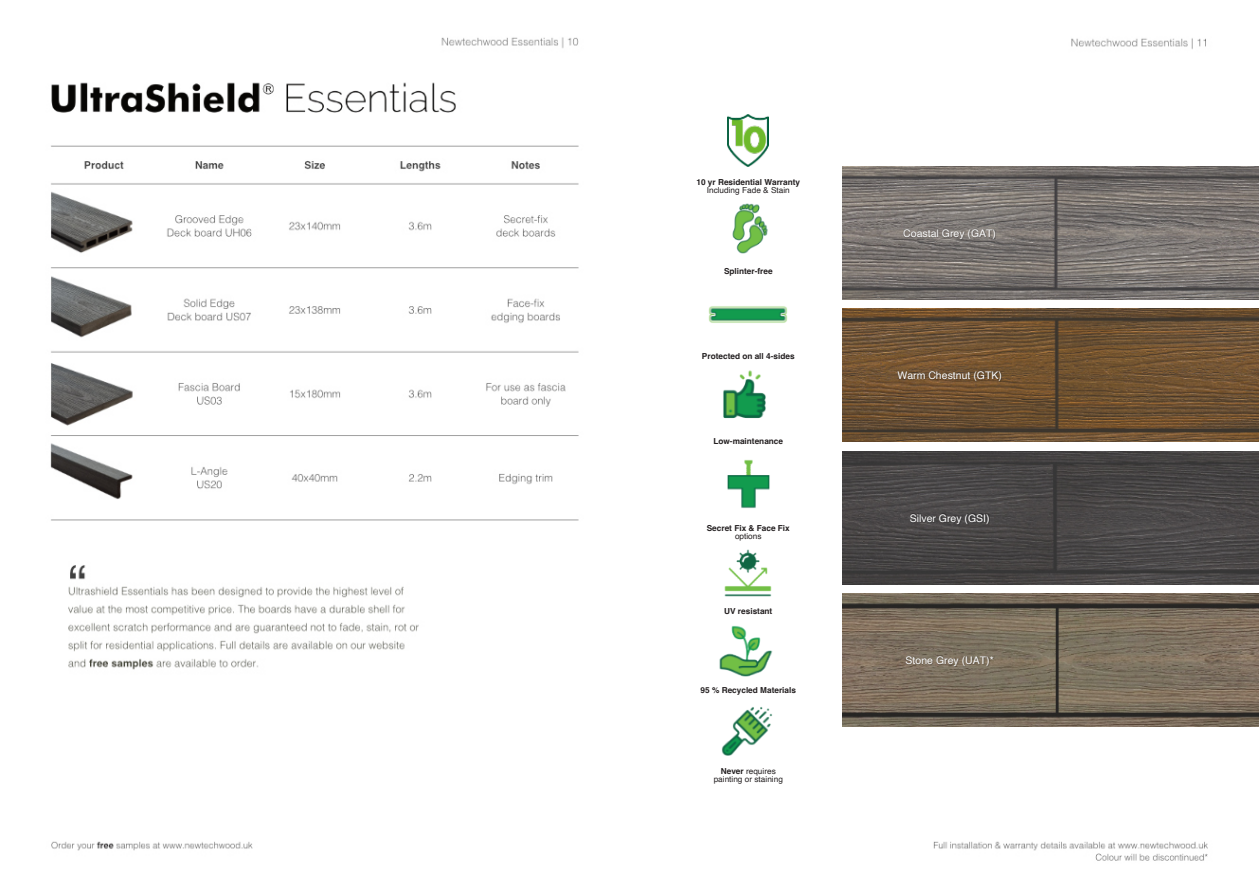
<style>
.page{position:relative;width:1259px;height:893px;background:#fff}
.page>*{position:absolute;margin:0;border:0;box-sizing:border-box;transform-origin:0 0}
.t1{font:10.5px "Helvetica";color:#fff}
.t2{font:700 8.25px "Helvetica";color:#231f20}
.t3{font:8.25px/8.2px "Helvetica";color:#231f20;text-align:center}
.s1{font-weight:700}
</style>
<div class="page">
<img style="left:50px;top:37px;width:1209px;height:824px">
<img style="left:842px;top:166px;width:417px;height:133px">
<img style="left:903px;top:229px;width:92px;height:10px">
<img style="left:842px;top:309px;width:417px;height:133px">
<img style="left:897px;top:372px;width:104px;height:10px">
<img style="left:842px;top:451px;width:417px;height:133px">
<img style="left:910px;top:514px;width:79px;height:10px">
<img style="left:842px;top:593px;width:417px;height:134px">
<img style="left:906px;top:656px;width:87px;height:11px">
<img style="left:694px;top:693px;width:106px;height:77px">
<img style="left:700px;top:190px;width:99px;height:76px">
<img style="left:695px;top:359px;width:99px;height:77px">
<img style="left:709px;top:535px;width:78px;height:76px">
<img style="left:704px;top:449px;width:89px;height:77px">
<img style="left:699px;top:611px;width:99px;height:80px">
<img style="left:699px;top:276px;width:99px;height:77px">
<img style="left:727px;top:114px;width:42px;height:52px">
<p class="t2" style="left:696px;top:179px;width:105px">10 yr Residential Warranty</p>
<p class="t3" style="left:707px;top:187px;width:85px">Including Fade &amp; Stain</p>
<p class="t2" style="left:724px;top:268px;width:50px">Splinter-free</p>
<p class="t2" style="left:702px;top:353px;width:94px">Protected on all 4-sides</p>
<p class="t2" style="left:713px;top:437px;width:71px">Low-maintenance</p>
<p class="t2" style="left:707px;top:525px;width:84px">Secret Fix &amp; Face Fix</p>
<p class="t3" style="left:735px;top:533px;width:28px">options</p>
<p class="t2" style="left:724px;top:608px;width:50px">UV resistant</p>
<p class="t2" style="left:700px;top:687px;width:97px">95 % Recycled Materials</p>
<p class="t3" style="left:713px;top:768px;width:71px"><span class="s1">Never</span> requires painting or staining</p>
<p class="t1" style="left:903px;top:229px;width:94px">Coastal Grey (GAT)</p>
<p class="t1" style="left:897px;top:371px;width:106px">Warm Chestnut (GTK)</p>
<p class="t1" style="left:909px;top:514px;width:81px">Silver Grey (GSI)</p>
<p class="t1" style="left:905px;top:656px;width:90px">Stone Grey (UAT)*</p>
</div>
